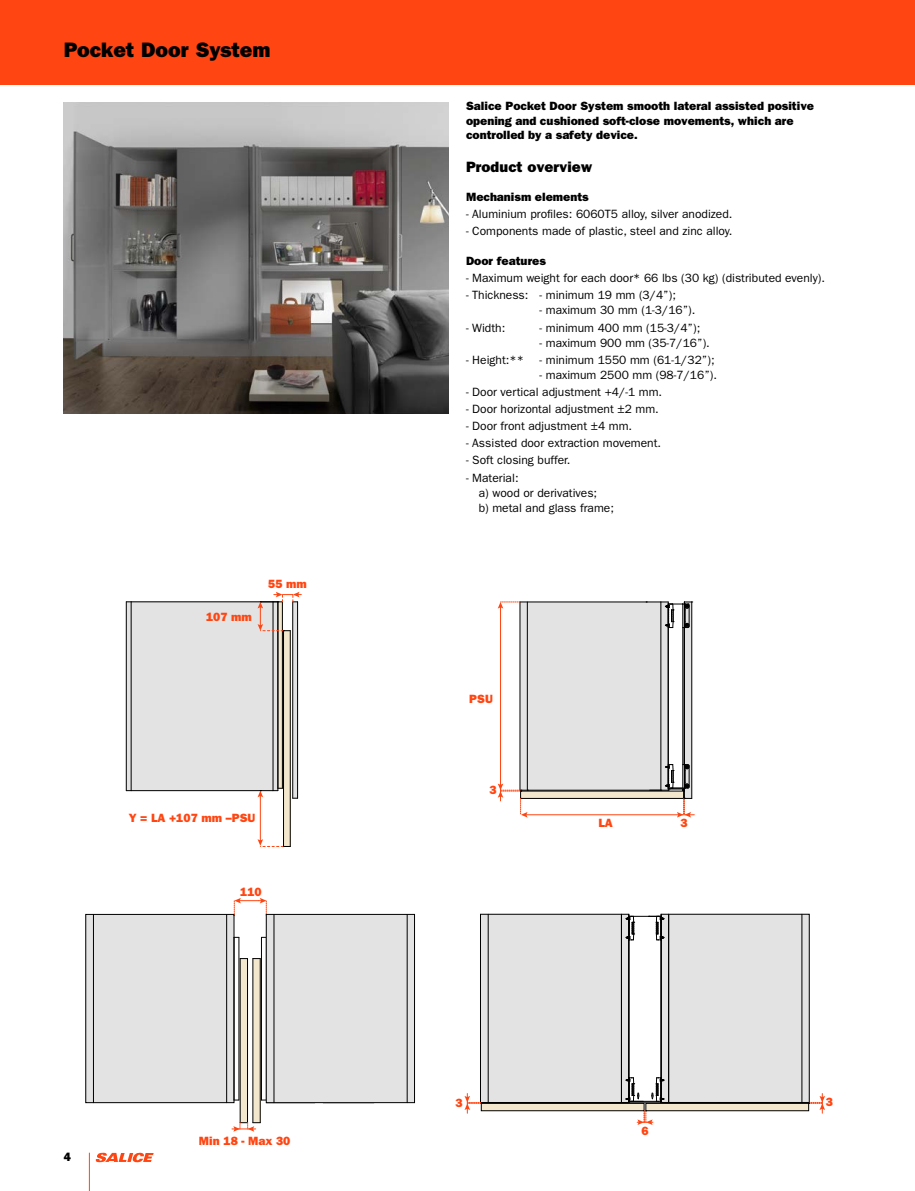
<style>
.page{position:relative;width:915px;height:1191px;background:#fff}
.page>*{position:absolute;margin:0;border:0;box-sizing:border-box;transform-origin:0 0}
.t1{font:21px "ITC Franklin Gothic Std Hvy";color:#000}
.t2{font:15px "ITC Franklin Gothic Std Hvy";color:#000}
.t3{font:12px/15px "ITC Franklin Gothic Std";color:#000}
.t4{font:12px/14.4px "ITC Franklin Gothic Std Hvy";color:#000}
.t5{font:12px "ITC Franklin Gothic Std Hvy";color:#ff4612}
</style>
<div class="page">
<div style="left:0;top:0;width:914px;height:85px;background:#ff4612"></div>
<div style="left:126px;top:601px;width:152px;height:189px;background:#e3e3e3"></div>
<svg style="left:293px;top:631px;width:4px;height:167px"></svg>
<div style="left:283px;top:630px;width:7px;height:216px;background:#f3e7cd"></div>
<svg style="left:278px;top:631px;width:4px;height:157px"></svg>
<hr style="left:131px;top:601px;width:142px;height:1px;background:#000">
<hr style="left:131px;top:790px;width:142px;height:1px;background:#000">
<hr style="left:272px;top:602px;width:1px;height:188px;background:#000">
<hr style="left:131px;top:602px;width:1px;height:188px;background:#000">
<hr style="left:126px;top:602px;width:1px;height:188px;background:#000">
<hr style="left:277px;top:602px;width:1px;height:186px;background:#000">
<hr style="left:282px;top:602px;width:1px;height:186px;background:#000">
<svg style="left:273px;top:788px;width:9px;height:3px"></svg>
<hr style="left:283px;top:630px;width:1px;height:216px;background:#000">
<hr style="left:290px;top:630px;width:1px;height:216px;background:#000">
<hr style="left:292px;top:602px;width:1px;height:196px;background:#000">
<hr style="left:297px;top:602px;width:1px;height:196px;background:#000">
<hr style="left:260px;top:795px;width:1px;height:46px;background:#ff4612">
<svg style="left:257px;top:839px;width:33px;height:8px"></svg>
<svg style="left:257px;top:790px;width:6px;height:7px"></svg>
<div style="left:684px;top:602px;width:7px;height:196px;background:#e3e3e3"></div>
<div style="left:520px;top:791px;width:163px;height:7px;background:#f3e7cd"></div>
<div style="left:520px;top:602px;width:148px;height:188px;background:#e3e3e3"></div>
<hr style="left:520px;top:798px;width:163px;height:1px;background:#000">
<hr style="left:519px;top:602px;width:1px;height:188px;background:#000">
<hr style="left:526px;top:602px;width:1px;height:188px;background:#000">
<hr style="left:660px;top:602px;width:1px;height:188px;background:#000">
<hr style="left:520px;top:790px;width:140px;height:1px;background:#000">
<hr style="left:520px;top:601px;width:140px;height:1px;background:#000">
<hr style="left:691px;top:602px;width:1px;height:196px;background:#000">
<hr style="left:500px;top:606px;width:1px;height:179px;background:#ff4612">
<hr style="left:682px;top:604px;width:1px;height:184px;background:#000">
<hr style="left:667px;top:604px;width:1px;height:184px;background:#000">
<hr style="left:683px;top:627px;width:1px;height:137px;background:#000">
<svg style="left:660px;top:601px;width:32px;height:27px"></svg>
<hr style="left:525px;top:814px;width:153px;height:1px;background:#ff4612">
<svg style="left:649px;top:764px;width:45px;height:53px"></svg>
<svg style="left:498px;top:601px;width:22px;height:7px"></svg>
<svg style="left:497px;top:783px;width:31px;height:34px"></svg>
<svg style="left:257px;top:592px;width:44px;height:39px"></svg>
<div style="left:240px;top:958px;width:7px;height:164px;background:#f3e7cd"></div>
<div style="left:253px;top:958px;width:7px;height:164px;background:#f3e7cd"></div>
<hr style="left:247px;top:958px;width:1px;height:164px;background:#000">
<hr style="left:240px;top:958px;width:1px;height:164px;background:#000">
<div style="left:86px;top:914px;width:148px;height:188px;background:#e3e3e3"></div>
<div style="left:85px;top:914px;width:149px;height:189px;border:1px solid #000"></div>
<hr style="left:93px;top:914px;width:1px;height:188px;background:#000">
<hr style="left:226px;top:914px;width:1px;height:188px;background:#000">
<hr style="left:233px;top:937px;width:1px;height:163px;background:#000">
<hr style="left:238px;top:937px;width:1px;height:163px;background:#000">
<hr style="left:252px;top:958px;width:1px;height:164px;background:#000">
<hr style="left:260px;top:958px;width:1px;height:164px;background:#000">
<hr style="left:261px;top:937px;width:1px;height:163px;background:#000">
<svg style="left:233px;top:898px;width:34px;height:17px"></svg>
<svg style="left:232px;top:1122px;width:28px;height:9px"></svg>
<div style="left:266px;top:914px;width:148px;height:188px;background:#e3e3e3"></div>
<div style="left:266px;top:914px;width:149px;height:189px;border:1px solid #000"></div>
<hr style="left:273px;top:914px;width:1px;height:188px;background:#000">
<hr style="left:406px;top:914px;width:1px;height:188px;background:#000">
<div style="left:481px;top:1103px;width:163px;height:7px;background:#f3e7cd"></div>
<div style="left:480px;top:1103px;width:164px;height:8px;border:1px solid #000"></div>
<div style="left:480px;top:914px;width:148px;height:188px;background:#e3e3e3"></div>
<div style="left:480px;top:914px;width:149px;height:188px;border:1px solid #000"></div>
<hr style="left:487px;top:914px;width:1px;height:188px;background:#000">
<hr style="left:620px;top:914px;width:1px;height:188px;background:#000">
<div style="left:660px;top:914px;width:149px;height:188px;background:#e3e3e3"></div>
<div style="left:660px;top:914px;width:149px;height:188px;border:1px solid #000"></div>
<hr style="left:801px;top:914px;width:1px;height:188px;background:#000">
<hr style="left:621px;top:914px;width:1px;height:188px;background:#000">
<hr style="left:582px;top:1102px;width:46px;height:1px;background:#000">
<hr style="left:480px;top:1102px;width:94px;height:1px;background:#000">
<hr style="left:668px;top:914px;width:1px;height:188px;background:#000">
<hr style="left:718px;top:1102px;width:49px;height:1px;background:#000">
<hr style="left:668px;top:1102px;width:41px;height:1px;background:#000">
<hr style="left:628px;top:916px;width:33px;height:1px;background:#000">
<hr style="left:628px;top:916px;width:1px;height:185px;background:#000">
<svg style="left:624px;top:914px;width:10px;height:26px"></svg>
<hr style="left:660px;top:916px;width:1px;height:185px;background:#000">
<svg style="left:648px;top:914px;width:17px;height:26px"></svg>
<svg style="left:610px;top:1077px;width:68px;height:26px"></svg>
<svg style="left:464px;top:1093px;width:18px;height:20px"></svg>
<svg style="left:807px;top:1093px;width:17px;height:20px"></svg>
<svg style="left:637px;top:1110px;width:15px;height:15px"></svg>
<div style="left:645px;top:1103px;width:163px;height:7px;background:#f3e7cd"></div>
<div style="left:645px;top:1103px;width:163px;height:8px;border:1px solid #000"></div>
<img style="left:64px;top:102px;width:385px;height:312px">
<hr style="left:89px;top:1152px;width:1px;height:39px;background:#ff4612">
<svg style="left:96px;top:1152px;width:58px;height:10px"></svg>
<h1 class="t1" style="left:64px;top:37px;width:208px">Pocket Door System</h1>
<p class="t5" style="left:206px;top:609px;width:47px">107 mm</p>
<p class="t5" style="left:268px;top:577px;width:40px">55 mm</p>
<p class="t5" style="left:129px;top:811px;width:128px">Y = LA +107 mm –PSU</p>
<p class="t5" style="left:240px;top:884px;width:23px">110</p>
<p class="t4" style="left:64px;top:1149px;width:9px">4</p>
<p class="t5" style="left:199px;top:1133px;width:93px">Min 18 - Max 30</p>
<p class="t4" style="left:466px;top:99px;width:349px">Salice Pocket Door System smooth lateral assisted positive opening and cushioned soft-close movements, which are controlled by a safety device.</p>
<p class="t2" style="left:466px;top:158px;width:128px">Product overview</p>
<p class="t4" style="left:466px;top:190px;width:124px">Mechanism elements</p>
<p class="t3" style="left:466px;top:207px;width:268px">- Aluminium profiles: 6060T5 alloy, silver anodized.</p>
<p class="t3" style="left:466px;top:224px;width:268px">- Components made of plastic, steel and zinc alloy.</p>
<p class="t4" style="left:466px;top:254px;width:81px">Door features</p>
<p class="t3" style="left:466px;top:271px;width:360px">- Maximum weight for each door* 66 lbs (30 kg) (distributed evenly).</p>
<p class="t3" style="left:466px;top:288px;width:211px">- Thickness: - minimum 19 mm (3/4”);</p>
<p class="t3" style="left:539px;top:303px;width:157px">- maximum 30 mm (1-3/16”).</p>
<p class="t3" style="left:466px;top:320px;width:41px">- Width:</p>
<p class="t3" style="left:539px;top:320px;width:162px">- minimum 400 mm (15-3/4”);</p>
<p class="t3" style="left:539px;top:335px;width:172px">- maximum 900 mm (35-7/16”).</p>
<p class="t3" style="left:466px;top:352px;width:59px">- Height:**</p>
<p class="t3" style="left:539px;top:352px;width:176px">- minimum 1550 mm (61-1/32”);</p>
<p class="t3" style="left:539px;top:367px;width:179px">- maximum 2500 mm (98-7/16”).</p>
<p class="t3" style="left:466px;top:384px;width:197px">- Door vertical adjustment +4/-1 mm.</p>
<p class="t3" style="left:466px;top:401px;width:194px">- Door horizontal adjustment ±2 mm.</p>
<p class="t3" style="left:466px;top:419px;width:168px">- Door front adjustment ±4 mm.</p>
<p class="t3" style="left:466px;top:436px;width:196px">- Assisted door extraction movement.</p>
<p class="t3" style="left:466px;top:453px;width:106px">- Soft closing buffer.</p>
<p class="t3" style="left:478px;top:470px;width:137px;text-indent:-13px">- Material:<br>a) wood or derivatives;<br>b) metal and glass frame;</p>
<p class="t5" style="left:469px;top:692px;width:25px">PSU</p>
<p class="t5" style="left:489px;top:783px;width:9px">3</p>
<p class="t5" style="left:598px;top:815px;width:16px">LA</p>
<p class="t5" style="left:680px;top:815px;width:9px">3</p>
<p class="t5" style="left:455px;top:1095px;width:9px">3</p>
<p class="t5" style="left:825px;top:1095px;width:9px">3</p>
<p class="t5" style="left:641px;top:1123px;width:9px">6</p>
</div>
